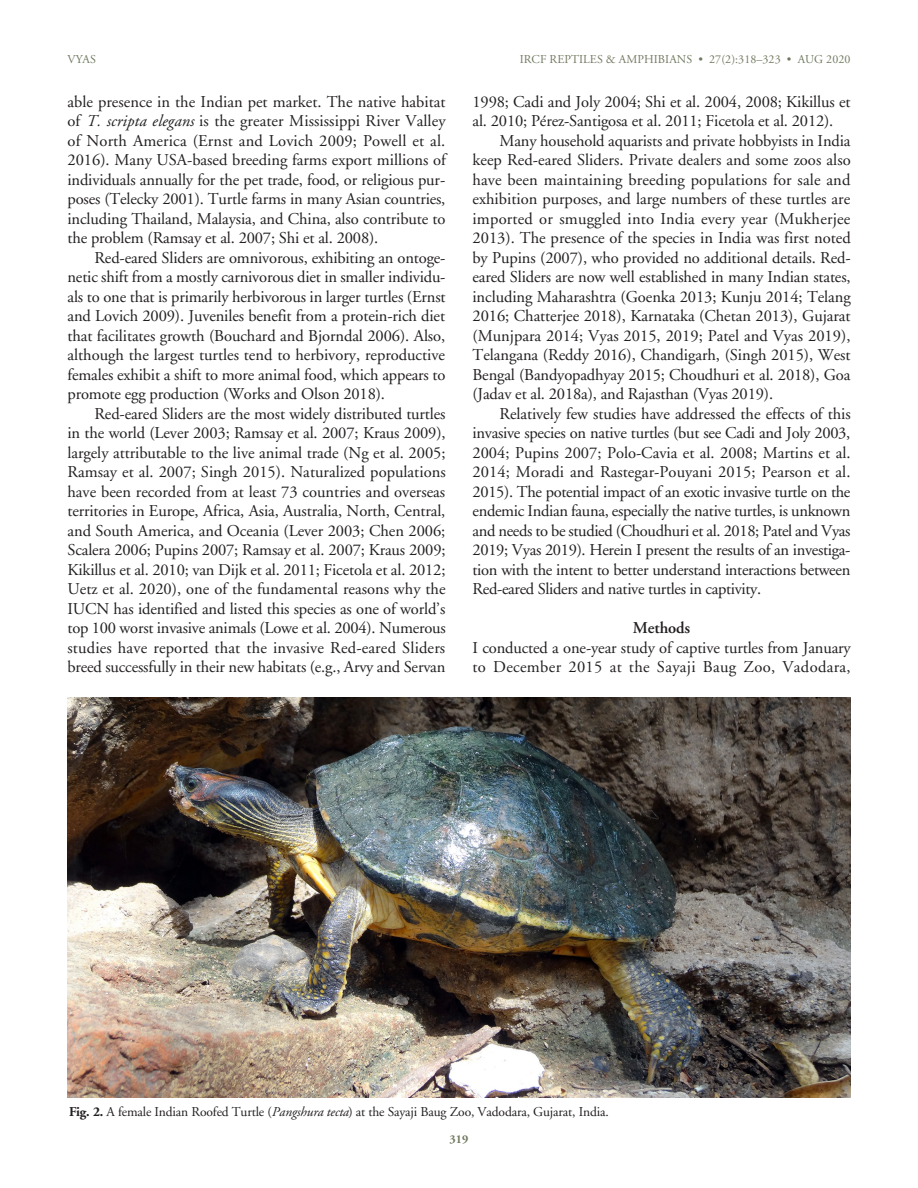
<style>
.page{position:relative;width:918px;height:1188px;background:#fff}
.page>*{position:absolute;margin:0;border:0;box-sizing:border-box;transform-origin:0 0}
.TEXT{font:16.5px/19.5px "Adobe Garamond";letter-spacing:-.01em;color:#231f20;text-align:justify}
.SUBhead{font:600 16.5px "Adobe Garamond";letter-spacing:-.01em;color:#231f20}
.Figure_Caption{font:13.5px "Adobe Garamond";letter-spacing:-.01em;color:#231f20}
.Running_Head_RIGHT{font:12px "Adobe Garamond";letter-spacing:.005em;color:#717a60}
.Running_Head_LEFT{font:12px "Adobe Garamond";color:#717a60}
.Running_Head_LEFT-2{font:700 12px "Adobe Garamond";color:#717a60}
.s1{font-style:italic}
.s2{font-weight:700}
</style>
<div class="page">
<img style="left:68px;top:697px;width:782px;height:400px">
<p class="Running_Head_LEFT" style="left:68px;top:53px;width:30px">VYAS</p>
<p class="Running_Head_RIGHT" style="left:520px;top:53px;width:332px">IRCF REPTILES &amp; AMPHIBIANS • 27(2):318–323 • AUG 2020</p>
<p class="TEXT" style="left:68px;top:92px;width:380px">able presence in the Indian pet market. The native habitat of <span class="s1">T. scripta elegans</span> is the greater Mississippi River Valley of North America (Ernst and Lovich 2009; Powell et al.<br>2016). Many USA-based breeding farms export millions of individuals annually for the pet trade, food, or religious pur&shy;poses (Telecky 2001). Turtle farms in many Asian countries, including Thailand, Malaysia, and China, also contribute to the problem (Ramsay et al. 2007; Shi et al. 2008).</p>
<p class="TEXT" style="left:68px;top:248px;width:380px;text-indent:27px">Red-eared Sliders are omnivorous, exhibiting an ontoge&shy;netic shift from a mostly carnivorous diet in smaller individu&shy;als to one that is primarily herbivorous in larger turtles (Ernst and Lovich 2009). Juveniles benefit from a protein-rich diet that facilitates growth (Bouchard and Bjorndal 2006). Also, although the largest turtles tend to herbivory, reproductive females exhibit a shift to more animal food, which appears to promote egg production (Works and Olson 2018).</p>
<p class="TEXT" style="left:68px;top:404px;width:380px;text-indent:27px">Red-eared Sliders are the most widely distributed turtles in the world (Lever 2003; Ramsay et al. 2007; Kraus 2009), largely attributable to the live animal trade (Ng et al. 2005; Ramsay et al. 2007; Singh 2015). Naturalized populations have been recorded from at least 73 countries and overseas territories in Europe, Africa, Asia, Australia, North, Central, and South America, and Oceania (Lever 2003; Chen 2006; Scalera 2006; Pupins 2007; Ramsay et al. 2007; Kraus 2009; Kikillus et al. 2010; van Dijk et al. 2011; Ficetola et al. 2012; Uetz et al. 2020), one of the fundamental reasons why the IUCN has identified and listed this species as one of world’s top 100 worst invasive animals (Lowe et al. 2004). Numerous studies have reported that the invasive Red-eared Sliders breed successfully in their new habitats (e.g., Arvy and Servan</p>
<p class="TEXT" style="left:472px;top:92px;width:379px">1998; Cadi and Joly 2004; Shi et al. 2004, 2008; Kikillus et al. 2010; Pérez-Santigosa et al. 2011; Ficetola et al. 2012).</p>
<p class="TEXT" style="left:472px;top:131px;width:380px;text-indent:27px">Many household aquarists and private hobbyists in India keep Red-eared Sliders. Private dealers and some zoos also have been maintaining breeding populations for sale and exhibition purposes, and large numbers of these turtles are imported or smuggled into India every year (Mukherjee 2013). The presence of the species in India was first noted by Pupins (2007), who provided no additional details. Red&shy;eared Sliders are now well established in many Indian states, including Maharashtra (Goenka 2013; Kunju 2014; Telang 2016; Chatterjee 2018), Karnataka (Chetan 2013), Gujarat (Munjpara 2014; Vyas 2015, 2019; Patel and Vyas 2019), Telangana (Reddy 2016), Chandigarh, (Singh 2015), West Bengal (Bandyopadhyay 2015; Choudhuri et al. 2018), Goa (Jadav et al. 2018a), and Rajasthan (Vyas 2019).</p>
<p class="TEXT" style="left:472px;top:404px;width:380px;text-indent:27px">Relatively few studies have addressed the effects of this invasive species on native turtles (but see Cadi and Joly 2003, 2004; Pupins 2007; Polo-Cavia et al. 2008; Martins et al.<br>2014; Moradi and Rastegar-Pouyani 2015; Pearson et al.<br>2015). The potential impact of an exotic invasive turtle on the endemic Indian fauna, especially the native turtles, is unknown and needs to be studied (Choudhuri et al. 2018; Patel and Vyas 2019; Vyas 2019). Herein I present the results of an investiga&shy;tion with the intent to better understand interactions between Red-eared Sliders and native turtles in captivity.</p>
<p class="SUBhead" style="left:633px;top:619px;width:59px">Methods</p>
<p class="TEXT" style="left:472px;top:638px;width:380px">I conducted a one-year study of captive turtles from January to December 2015 at the Sayaji Baug Zoo, Vadodara,</p>
<p class="Figure_Caption" style="left:69px;top:1104px;width:541px"><span class="s2">Fig. 2.</span> A female Indian Roofed Turtle (<span class="s1">Pangshura tecta</span>) at the Sayaji Baug Zoo, Vadodara, Gujarat, India.</p>
<p class="Running_Head_LEFT-2" style="left:450px;top:1132px;width:20px">319</p>
</div>
